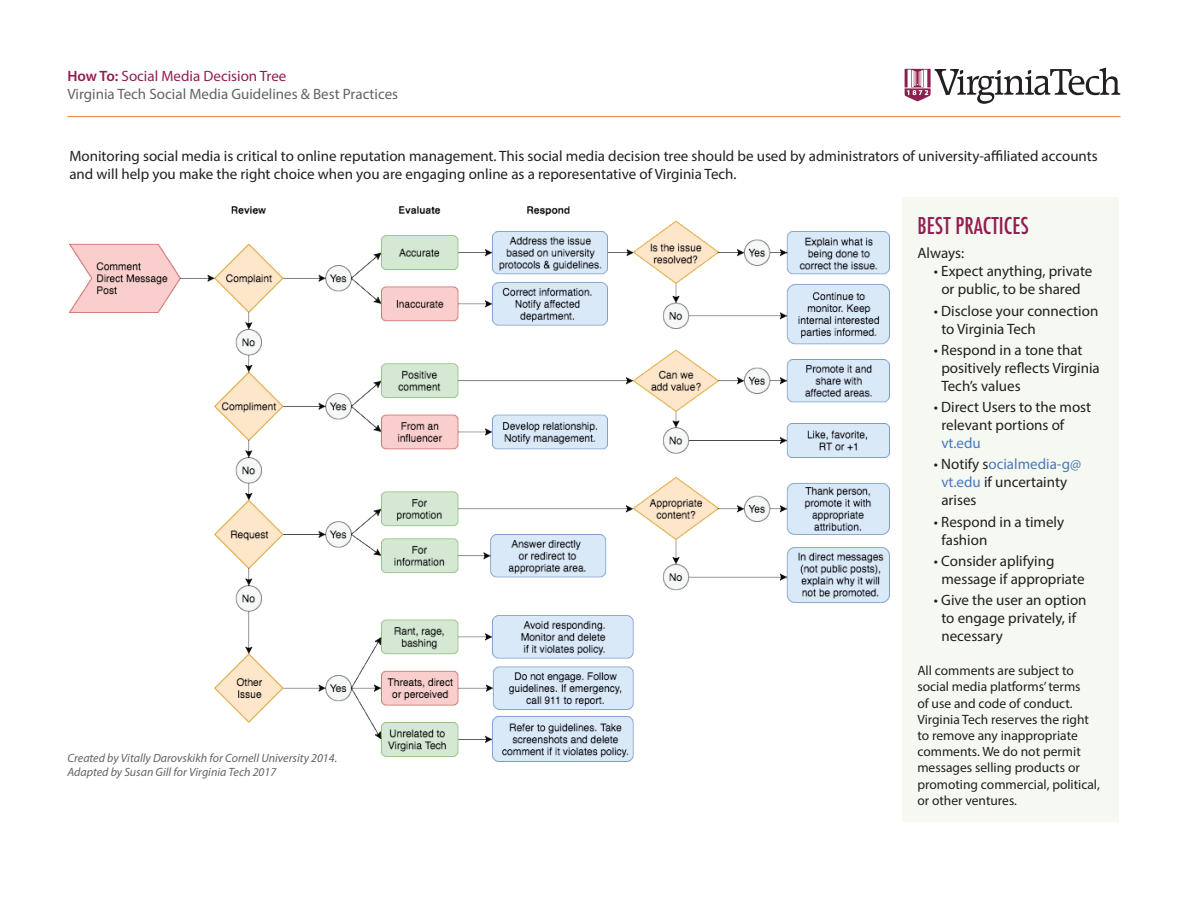
<style>
.page{position:relative;width:1188px;height:918px;background:#fff}
.page>*{position:absolute;margin:0;border:0;box-sizing:border-box;transform-origin:0 0}
.t1{font:500 condensed 22.5px "Futura";color:#901f51}
.t2{font:15px/18px "Myriad Pro";color:#231f20}
.t3{font:15px/18px "Myriad Pro";color:#636366}
.t4{font:15px "Myriad Pro";color:#4a78bd}
.t5{font:13.5px/16.2px "Myriad Pro";color:#231f20}
.t6{font:italic 12px/14.4px "Myriad Pro";color:#636366}
.s1{font-weight:600;color:#901f51}
.s2{color:#901f51}
.s3{color:#4a78bd}
</style>
<div class="page">
<hr style="left:68px;top:116px;width:1052px;height:1px;background:#f37932">
<svg style="left:904px;top:68px;width:216px;height:36px"></svg>
<div style="left:903px;top:198px;width:216px;height:624px;background:#f5f9f2"></div>
<img style="left:69px;top:206px;width:820px;height:556px">
<p class="t3" style="left:68px;top:67px;width:332px"><span class="s1">How To:</span> <span class="s2">Social Media Decision Tree<br></span>Virginia Tech Social Media Guidelines &amp; Best Practices</p>
<p class="t2" style="left:69px;top:147px;width:1030px">Monitoring social media is critical to online reputation management. This social media decision tree should be used by administrators of university-affiliated accounts and will help you make the right choice when you are engaging online as a reporesentative of Virginia Tech.</p>
<h1 class="t1" style="left:917px;top:211px;width:113px">BEST PRACTICES</h1>
<p class="t2" style="left:917px;top:244px;width:48px">Always:</p>
<p class="t2" style="left:934px;top:262px;width:160px;text-align:center">• Expect anything, private or public, to be shared</p>
<p class="t2" style="left:941px;top:301px;width:158px;text-indent:-8px">• Disclose your connection to Virginia Tech</p>
<p class="t2" style="left:941px;top:341px;width:160px;text-indent:-8px">• Respond in a tone that positively reflects Virginia<br>Tech’s values</p>
<p class="t2" style="left:941px;top:398px;width:151px;text-indent:-8px">• Direct Users to the most relevant portions of</p>
<p class="t4" style="left:941px;top:434px;width:41px">vt.edu</p>
<p class="t2" style="left:941px;top:455px;width:141px;text-indent:-8px">• Notify s<span class="s3">ocialmedia-g@ vt.edu</span> if uncertainty arises</p>
<p class="t2" style="left:941px;top:512px;width:124px;text-indent:-8px">• Respond in a timely fashion</p>
<p class="t2" style="left:941px;top:552px;width:145px;text-indent:-8px">• Consider aplifying message if appropriate</p>
<p class="t2" style="left:941px;top:591px;width:147px;text-indent:-8px">• Give the user an option to engage privately, if necessary</p>
<p class="t5" style="left:917px;top:662px;width:184px">All comments are subject to social media platforms’ terms<br>of use and code of conduct.<br>Virginia Tech reserves the right to remove any inappropriate comments. We do not permit messages selling products or promoting commercial, political, or other ventures.</p>
<p class="t6" style="left:68px;top:750px;width:271px">Created by Vitally Darovskikh for Cornell University 2014.<br>Adapted by Susan Gill for Virginia Tech 2017</p>
</div>
